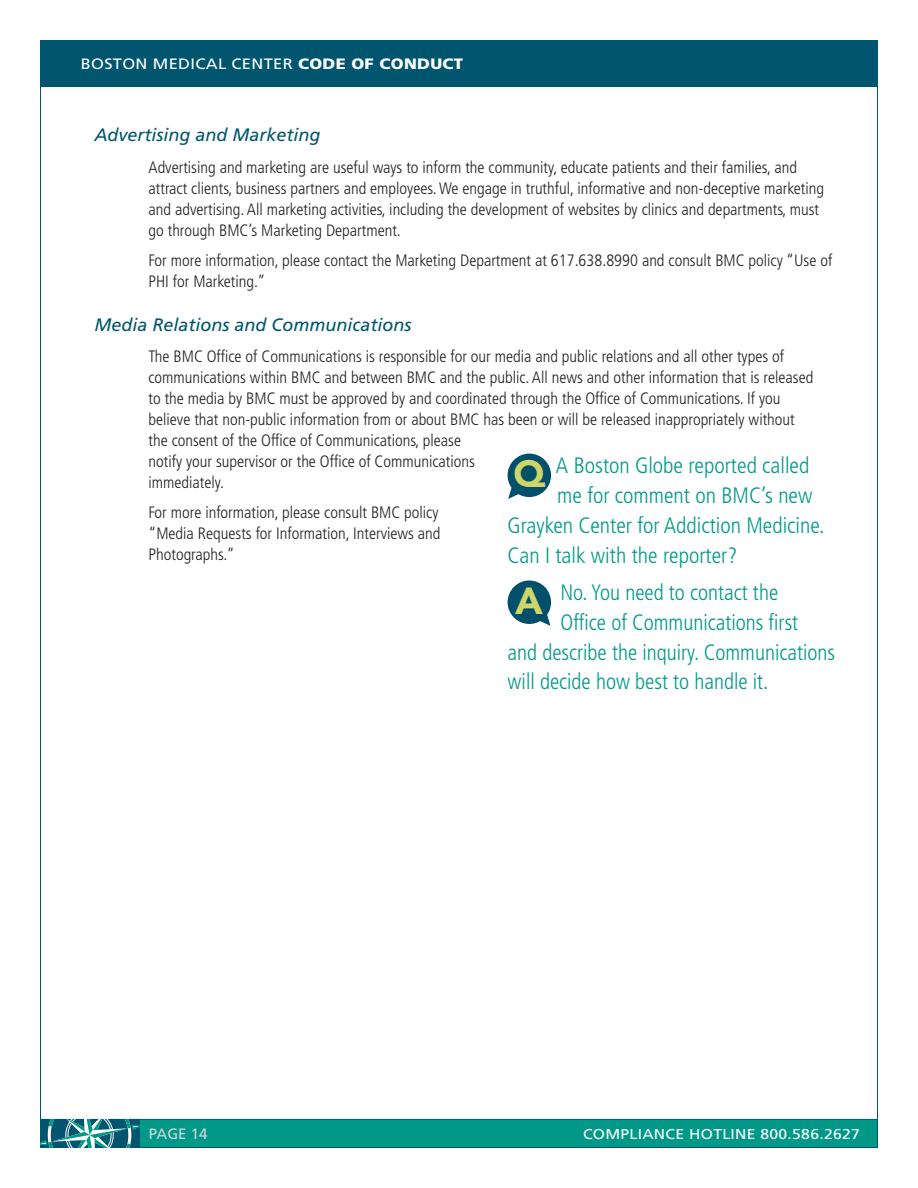
<style>
.page{position:relative;width:918px;height:1188px;background:#fff}
.page>*{position:absolute;margin:0;border:0;box-sizing:border-box;transform-origin:0 0}
.t1{font:300 condensed 22.35px "Frutiger";color:#098}
.t2{font:italic 18px "Frutiger";color:#01556f}
.t3{font:300 condensed 16.5px/21px "Frutiger";color:#231f20}
.t4{font:15px "Frutiger";letter-spacing:.02em;color:#fff;scale:1.1 1}
.t5{font:15px "Frutiger";color:#cfd6dd}
.t6{font:14.25px "Frutiger";letter-spacing:.02em;color:#fff;scale:1.1 1}
.s1{font-weight:900}
.s2{font-family:"Avenir";font-weight:900;font-stretch:normal;font-size:37.5px;color:#d0d666}
</style>
<div class="page">
<div style="left:40px;top:40px;width:838px;height:46px;background:#01556f"></div>
<div style="left:40px;top:1119px;width:838px;height:29px;background:#098;border:1px solid #01556f"></div>
<svg style="left:41px;top:1120px;width:99px;height:27px;background:#3a8793"></svg>
<svg style="left:508px;top:454px;width:43px;height:45px"></svg>
<svg style="left:508px;top:580px;width:43px;height:46px"></svg>
<p class="t4" style="left:81px;top:55px;width:349px">BOSTON MEDICAL CENTER <span class="s1">CODE OF CONDUCT</span></p>
<p class="t2" style="left:94px;top:125px;width:228px">Advertising and Marketing</p>
<p class="t3" style="left:148px;top:157px;width:677px">Advertising and marketing are useful ways to inform the community, educate patients and their families, and attract clients, business partners and employees. We engage in truthful, informative and non-deceptive marketing and advertising. All marketing activities, including the development of websites by clinics and departments, must go through BMC’s Marketing Department.</p>
<p class="t3" style="left:148px;top:250px;width:685px">For more information, please contact the Marketing Department at 617.638.8990 and consult BMC policy “Use of<br>PHI for Marketing.”</p>
<p class="t2" style="left:94px;top:314px;width:319px">Media Relations and Communications</p>
<p class="t3" style="left:148px;top:346px;width:666px">The BMC Office of Communications is responsible for our media and public relations and all other types of communications within BMC and between BMC and the public. All news and other information that is released to the media by BMC must be approved by and coordinated through the Office of Communications. If you believe that non-public information from or about BMC has been or will be released inappropriately without the consent of the Office of Communications, please<br>notify your supervisor or the Office of Communications<br>immediately.</p>
<p class="t3" style="left:148px;top:502px;width:294px">For more information, please consult BMC policy “Media Requests for Information, Interviews and<br>Photographs.”</p>
<h1 class="t1" style="left:513px;top:453px;width:297px"><span class="s2">Q</span> A Boston Globe reported called</h1>
<h1 class="t1" style="left:557px;top:483px;width:257px">me for comment on BMC’s new</h1>
<h1 class="t1" style="left:508px;top:512px;width:318px">Grayken Center for Addiction Medicine.</h1>
<h1 class="t1" style="left:508px;top:542px;width:231px">Can I talk with the reporter?</h1>
<h1 class="t1" style="left:515px;top:580px;width:265px"><span class="s2">A</span> No. You need to contact the</h1>
<h1 class="t1" style="left:561px;top:610px;width:239px">Office of Communications first</h1>
<h1 class="t1" style="left:508px;top:639px;width:329px">and describe the inquiry. Communications</h1>
<h1 class="t1" style="left:508px;top:669px;width:262px">will decide how best to handle it.</h1>
<p class="t5" style="left:149px;top:1125px;width:60px">PAGE 14</p>
<p class="t6" style="left:583px;top:1126px;width:253px">COMPLIANCE HOTLINE 800.586.2627</p>
</div>
